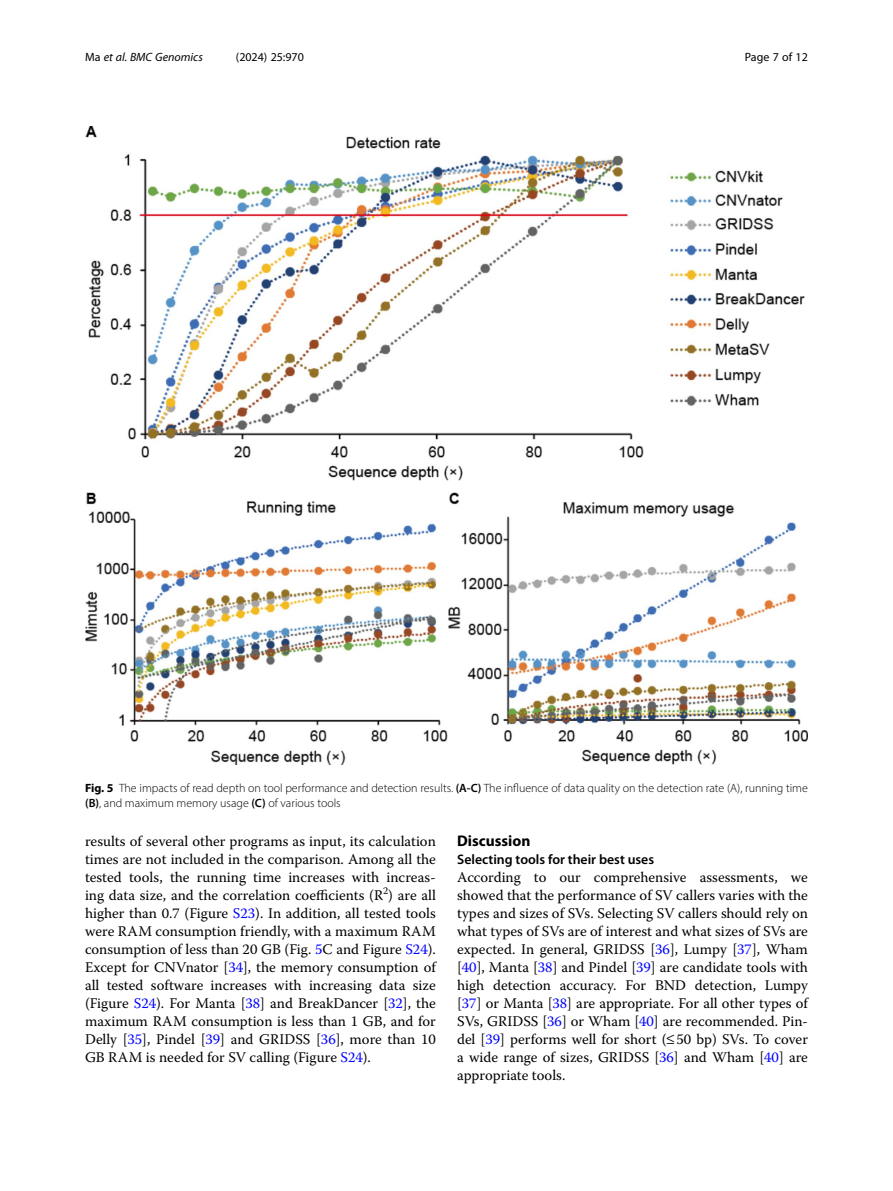
<style>
.page{position:relative;width:893px;height:1191px;background:#fff}
.page>*{position:absolute;margin:0;border:0;box-sizing:border-box;transform-origin:0 0}
.Head_1{font:700 15.45px "Myriad Pro";color:#000}
.Body_Text{font:14.7px/18px "Warnock Pro";color:#000;text-align:justify}
.Head_2_After_1{font:600 13.8px "Myriad Pro";color:#000}
.Figure_Caption{font:300 12px/15px "Myriad Pro";color:#000}
.t1{font:12px "Myriad Pro";color:#000}
.t2{font:italic 12px "Myriad Pro";color:#000}
.s1{font-style:normal}
.s2{font-weight:700}
.s3{font-weight:600}
.s4{color:#00f}
</style>
<div class="page">
<img style="left:85px;top:126px;width:723px;height:639px">
<p class="t2" style="left:85px;top:50px;width:119px"><span class="s1">Ma</span> et al. BMC Genomics</p>
<p class="t1" style="left:236px;top:50px;width:70px">(2024) 25:970</p>
<p class="t1" style="left:745px;top:50px;width:65px">Page 7 of 12</p>
<p class="Figure_Caption" style="left:85px;top:780px;width:724px"><span class="s2">Fig. 5</span> The impacts of read depth on tool performance and detection results. <span class="s3">(A-C)</span> The influence of data quality on the detection rate (A), running time <span class="s3">(B)</span>, and maximum memory usage <span class="s3">(C)</span> of various tools</p>
<p class="Body_Text" style="left:85px;top:832px;width:352px">results of several other programs as input, its calculation times are not included in the comparison. Among all the tested tools, the running time increases with increas&shy;ing data size, and the correlation coefficients (R<sup>2</sup>) are all higher than 0.7 (Figure <span class="s4">S23</span>). In addition, all tested tools were RAM consumption friendly, with a maximum RAM consumption of less than 20 GB (Fig. <span class="s4">5</span>C and Figure <span class="s4">S24</span>).<br>Except for CNVnator [<span class="s4">34</span>], the memory consumption of all tested software increases with increasing data size (Figure <span class="s4">S24</span>). For Manta [<span class="s4">38</span>] and BreakDancer [<span class="s4">32</span>], the maximum RAM consumption is less than 1 GB, and for Delly [<span class="s4">35</span>], Pindel [<span class="s4">39</span>] and GRIDSS [<span class="s4">36</span>], more than 10<br>GB RAM is needed for SV calling (Figure <span class="s4">S24</span>).</p>
<p class="Head_1" style="left:457px;top:831px;width:75px">Discussion</p>
<p class="Head_2_After_1" style="left:457px;top:851px;width:199px">Selecting tools for their best uses</p>
<p class="Body_Text" style="left:457px;top:868px;width:352px">According to our comprehensive assessments, we showed that the performance of SV callers varies with the types and sizes of SVs. Selecting SV callers should rely on what types of SVs are of interest and what sizes of SVs are expected. In general, GRIDSS [<span class="s4">36</span>], Lumpy [<span class="s4">37</span>], Wham [<span class="s4">40</span>], Manta [<span class="s4">38</span>] and Pindel [<span class="s4">39</span>] are candidate tools with high detection accuracy. For BND detection, Lumpy [<span class="s4">37</span>] or Manta [<span class="s4">38</span>] are appropriate. For all other types of SVs, GRIDSS [<span class="s4">36</span>] or Wham [<span class="s4">40</span>] are recommended. Pin&shy;del [<span class="s4">39</span>] performs well for short (≤50 bp) SVs. To cover a wide range of sizes, GRIDSS [<span class="s4">36</span>] and Wham [<span class="s4">40</span>] are appropriate tools.</p>
</div>
